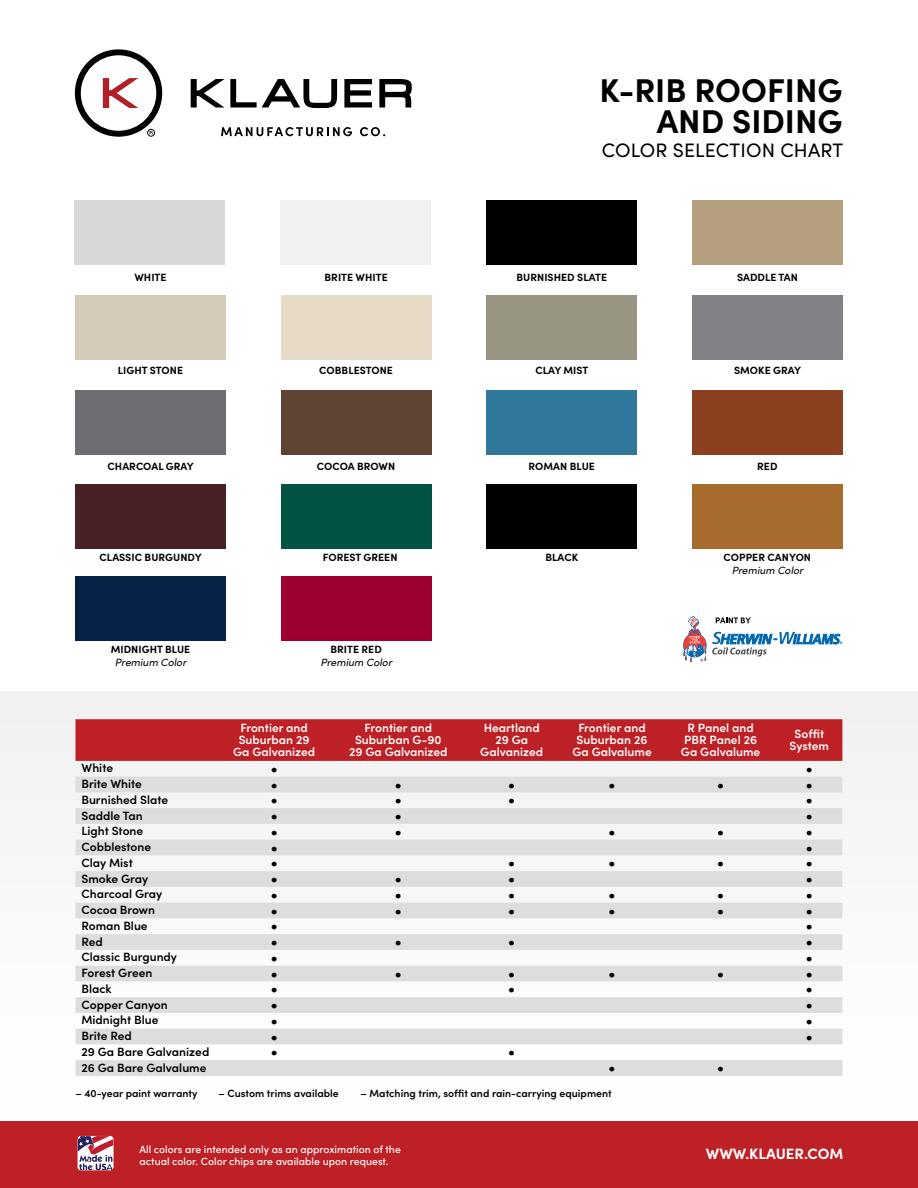
<style>
.page{position:relative;width:918px;height:1188px;background:#fff}
.page>*{position:absolute;margin:0;border:0;box-sizing:border-box;transform-origin:0 0}
.t1{font:700 33px/31.5px "Sofia Pro";color:#000;text-align:right}
.t2{font:19.5px "Sofia Pro";letter-spacing:.01em;color:#000}
.t3{font:16.5px "Sofia Pro";color:#000}
.t4{font:700 15px "Sofia Pro";color:#fff}
.t5{font:600 12px "Sofia Pro";color:#000}
.t6{font:600 12px/12px "Sofia Pro";color:#fff;text-align:center}
.t7{font:700 10.5px "Sofia Pro";letter-spacing:.005em;color:#000}
.t8{font:500 10.5px/12px "Sofia Pro";color:#fff}
.t9{font:600 10.5px "Sofia Pro";color:#000}
.t10{font:italic 10.5px "Sofia Pro";color:#000}
</style>
<div class="page">
<div style="left:0;top:691px;width:918px;height:497px;background:#f9f9f9"></div>
<div style="left:0;top:1121px;width:918px;height:67px;background:#bd2025"></div>
<div style="left:75px;top:201px;width:150px;height:64px;background:#d8d8d9"></div>
<div style="left:281px;top:201px;width:150px;height:64px;background:#f1f1f2"></div>
<div style="left:486px;top:201px;width:151px;height:64px;background:#000"></div>
<div style="left:692px;top:201px;width:150px;height:64px;background:#b49f7e"></div>
<div style="left:75px;top:295px;width:151px;height:64px;background:#d3cab7"></div>
<div style="left:281px;top:295px;width:150px;height:64px;background:#e7dac6"></div>
<div style="left:487px;top:295px;width:150px;height:64px;background:#989482"></div>
<div style="left:692px;top:295px;width:150px;height:64px;background:#808285"></div>
<div style="left:75px;top:390px;width:151px;height:65px;background:#6d6e71"></div>
<div style="left:281px;top:390px;width:150px;height:65px;background:#5f4333"></div>
<div style="left:487px;top:390px;width:150px;height:65px;background:#30779c"></div>
<div style="left:692px;top:390px;width:150px;height:65px;background:#8a3f1e"></div>
<div style="left:75px;top:484px;width:151px;height:64px;background:#482124"></div>
<div style="left:75px;top:576px;width:151px;height:65px;background:#072247"></div>
<div style="left:281px;top:484px;width:150px;height:64px;background:#005243"></div>
<div style="left:281px;top:576px;width:150px;height:65px;background:#9e0032"></div>
<div style="left:487px;top:484px;width:150px;height:64px;background:#000"></div>
<div style="left:692px;top:484px;width:150px;height:64px;background:#a86b2e"></div>
<div style="left:75px;top:719px;width:767px;height:42px;background:#bd2025"></div>
<svg style="left:75px;top:777px;width:767px;height:299px;fill:#dfe0e1"></svg>
<svg style="left:75px;top:49px;width:87px;height:88px"></svg>
<svg style="left:379px;top:79px;width:33px;height:28px"></svg>
<svg style="left:191px;top:79px;width:33px;height:29px"></svg>
<svg style="left:230px;top:79px;width:107px;height:29px"></svg>
<svg style="left:344px;top:79px;width:28px;height:29px"></svg>
<svg style="left:221px;top:127px;width:131px;height:9px"></svg>
<svg style="left:360px;top:127px;width:25px;height:9px"></svg>
<svg style="left:683px;top:616px;width:159px;height:46px"></svg>
<svg style="left:78px;top:1136px;width:36px;height:34px"></svg>
<h1 class="t1" style="left:599px;top:72px;width:245px">K-RIB ROOFING<br>AND SIDING</h1>
<h2 class="t2" style="left:602px;top:136px;width:243px">COLOR SELECTION CHART</h2>
<p class="t7" style="left:134px;top:269px;width:34px">WHITE</p>
<p class="t7" style="left:325px;top:269px;width:65px">BRITE WHITE</p>
<p class="t7" style="left:516px;top:269px;width:92px">BURNISHED SLATE</p>
<p class="t7" style="left:737px;top:269px;width:62px">SADDLE TAN</p>
<p class="t7" style="left:118px;top:362px;width:67px">LIGHT STONE</p>
<p class="t7" style="left:319px;top:362px;width:75px">COBBLESTONE</p>
<p class="t7" style="left:535px;top:362px;width:54px">CLAY MIST</p>
<p class="t7" style="left:734px;top:362px;width:69px">SMOKE GRAY</p>
<p class="t7" style="left:108px;top:458px;width:88px">CHARCOAL GRAY</p>
<p class="t7" style="left:317px;top:458px;width:80px">COCOA BROWN</p>
<p class="t7" style="left:529px;top:458px;width:68px">ROMAN BLUE</p>
<p class="t7" style="left:757px;top:458px;width:22px">RED</p>
<p class="t7" style="left:100px;top:549px;width:104px">CLASSIC BURGUNDY</p>
<p class="t7" style="left:111px;top:641px;width:81px">MIDNIGHT BLUE</p>
<p class="t10" style="left:115px;top:654px;width:73px">Premium Color</p>
<p class="t7" style="left:323px;top:549px;width:76px">FOREST GREEN</p>
<p class="t7" style="left:330px;top:641px;width:53px">BRITE RED</p>
<p class="t10" style="left:320px;top:654px;width:73px">Premium Color</p>
<p class="t7" style="left:546px;top:549px;width:34px">BLACK</p>
<p class="t7" style="left:724px;top:549px;width:89px">COPPER CANYON</p>
<p class="t10" style="left:732px;top:562px;width:73px">Premium Color</p>
<p class="t6" style="left:233px;top:721px;width:84px">Frontier and<br>Suburban 29<br>Ga Galvanized</p>
<p class="t6" style="left:349px;top:721px;width:100px">Frontier and<br>Suburban G-90<br>29 Ga Galvanized</p>
<p class="t6" style="left:480px;top:721px;width:64px">Heartland<br>29 Ga<br>Galvanized</p>
<p class="t6" style="left:572px;top:721px;width:81px">Frontier and<br>Suburban 26<br>Ga Galvalume</p>
<p class="t6" style="left:681px;top:721px;width:81px">R Panel and<br>PBR Panel 26<br>Ga Galvalume</p>
<p class="t6" style="left:790px;top:727px;width:41px">Soffit<br>System</p>
<p class="t5" style="left:82px;top:759px;width:33px">White</p>
<h3 class="t3" style="left:270px;top:756px;width:9px">•</h3>
<h3 class="t3" style="left:806px;top:756px;width:9px">•</h3>
<p class="t5" style="left:81px;top:775px;width:62px">Brite White</p>
<h3 class="t3" style="left:270px;top:772px;width:9px">•</h3>
<h3 class="t3" style="left:395px;top:772px;width:9px">•</h3>
<h3 class="t3" style="left:508px;top:772px;width:9px">•</h3>
<h3 class="t3" style="left:608px;top:772px;width:9px">•</h3>
<h3 class="t3" style="left:717px;top:772px;width:9px">•</h3>
<h3 class="t3" style="left:806px;top:772px;width:9px">•</h3>
<p class="t5" style="left:81px;top:791px;width:88px">Burnished Slate</p>
<h3 class="t3" style="left:270px;top:788px;width:9px">•</h3>
<h3 class="t3" style="left:395px;top:788px;width:9px">•</h3>
<h3 class="t3" style="left:508px;top:788px;width:9px">•</h3>
<h3 class="t3" style="left:806px;top:788px;width:9px">•</h3>
<p class="t5" style="left:81px;top:806px;width:63px">Saddle Tan</p>
<h3 class="t3" style="left:270px;top:803px;width:9px">•</h3>
<h3 class="t3" style="left:395px;top:803px;width:9px">•</h3>
<h3 class="t3" style="left:806px;top:803px;width:9px">•</h3>
<p class="t5" style="left:81px;top:822px;width:63px">Light Stone</p>
<h3 class="t3" style="left:270px;top:819px;width:9px">•</h3>
<h3 class="t3" style="left:395px;top:819px;width:9px">•</h3>
<h3 class="t3" style="left:608px;top:819px;width:9px">•</h3>
<h3 class="t3" style="left:717px;top:819px;width:9px">•</h3>
<h3 class="t3" style="left:806px;top:819px;width:9px">•</h3>
<p class="t5" style="left:81px;top:838px;width:71px">Cobblestone</p>
<h3 class="t3" style="left:270px;top:835px;width:9px">•</h3>
<h3 class="t3" style="left:806px;top:835px;width:9px">•</h3>
<p class="t5" style="left:81px;top:854px;width:53px">Clay Mist</p>
<h3 class="t3" style="left:270px;top:851px;width:9px">•</h3>
<h3 class="t3" style="left:508px;top:851px;width:9px">•</h3>
<h3 class="t3" style="left:608px;top:851px;width:9px">•</h3>
<h3 class="t3" style="left:717px;top:851px;width:9px">•</h3>
<h3 class="t3" style="left:806px;top:851px;width:9px">•</h3>
<p class="t5" style="left:81px;top:869px;width:68px">Smoke Gray</p>
<h3 class="t3" style="left:270px;top:866px;width:9px">•</h3>
<h3 class="t3" style="left:395px;top:866px;width:9px">•</h3>
<h3 class="t3" style="left:508px;top:866px;width:9px">•</h3>
<h3 class="t3" style="left:806px;top:866px;width:9px">•</h3>
<p class="t5" style="left:81px;top:885px;width:82px">Charcoal Gray</p>
<h3 class="t3" style="left:270px;top:882px;width:9px">•</h3>
<h3 class="t3" style="left:395px;top:882px;width:9px">•</h3>
<h3 class="t3" style="left:508px;top:882px;width:9px">•</h3>
<h3 class="t3" style="left:608px;top:882px;width:9px">•</h3>
<h3 class="t3" style="left:717px;top:882px;width:9px">•</h3>
<h3 class="t3" style="left:806px;top:882px;width:9px">•</h3>
<p class="t5" style="left:81px;top:901px;width:75px">Cocoa Brown</p>
<h3 class="t3" style="left:270px;top:898px;width:9px">•</h3>
<h3 class="t3" style="left:395px;top:898px;width:9px">•</h3>
<h3 class="t3" style="left:508px;top:898px;width:9px">•</h3>
<h3 class="t3" style="left:608px;top:898px;width:9px">•</h3>
<h3 class="t3" style="left:717px;top:898px;width:9px">•</h3>
<h3 class="t3" style="left:806px;top:898px;width:9px">•</h3>
<p class="t5" style="left:81px;top:917px;width:68px">Roman Blue</p>
<h3 class="t3" style="left:270px;top:914px;width:9px">•</h3>
<h3 class="t3" style="left:806px;top:914px;width:9px">•</h3>
<p class="t5" style="left:81px;top:932px;width:23px">Red</p>
<h3 class="t3" style="left:270px;top:929px;width:9px">•</h3>
<h3 class="t3" style="left:395px;top:929px;width:9px">•</h3>
<h3 class="t3" style="left:508px;top:929px;width:9px">•</h3>
<h3 class="t3" style="left:806px;top:929px;width:9px">•</h3>
<p class="t5" style="left:81px;top:948px;width:97px">Classic Burgundy</p>
<h3 class="t3" style="left:270px;top:945px;width:9px">•</h3>
<h3 class="t3" style="left:806px;top:945px;width:9px">•</h3>
<p class="t5" style="left:81px;top:964px;width:72px">Forest Green</p>
<h3 class="t3" style="left:270px;top:961px;width:9px">•</h3>
<h3 class="t3" style="left:395px;top:961px;width:9px">•</h3>
<h3 class="t3" style="left:508px;top:961px;width:9px">•</h3>
<h3 class="t3" style="left:608px;top:961px;width:9px">•</h3>
<h3 class="t3" style="left:717px;top:961px;width:9px">•</h3>
<h3 class="t3" style="left:806px;top:961px;width:9px">•</h3>
<p class="t5" style="left:81px;top:980px;width:32px">Black</p>
<h3 class="t3" style="left:270px;top:977px;width:9px">•</h3>
<h3 class="t3" style="left:508px;top:977px;width:9px">•</h3>
<h3 class="t3" style="left:806px;top:977px;width:9px">•</h3>
<p class="t5" style="left:81px;top:995px;width:88px">Copper Canyon</p>
<h3 class="t3" style="left:270px;top:992px;width:9px">•</h3>
<h3 class="t3" style="left:806px;top:992px;width:9px">•</h3>
<p class="t5" style="left:81px;top:1011px;width:79px">Midnight Blue</p>
<h3 class="t3" style="left:270px;top:1008px;width:9px">•</h3>
<h3 class="t3" style="left:806px;top:1008px;width:9px">•</h3>
<p class="t5" style="left:81px;top:1027px;width:52px">Brite Red</p>
<h3 class="t3" style="left:270px;top:1024px;width:9px">•</h3>
<h3 class="t3" style="left:806px;top:1024px;width:9px">•</h3>
<p class="t5" style="left:81px;top:1043px;width:129px">29 Ga Bare Galvanized</p>
<h3 class="t3" style="left:270px;top:1040px;width:9px">•</h3>
<h3 class="t3" style="left:508px;top:1040px;width:9px">•</h3>
<p class="t5" style="left:81px;top:1058px;width:127px">26 Ga Bare Galvalume</p>
<h3 class="t3" style="left:608px;top:1055px;width:9px">•</h3>
<h3 class="t3" style="left:717px;top:1055px;width:9px">•</h3>
<p class="t9" style="left:75px;top:1085px;width:123px">– 40-year paint warranty</p>
<p class="t9" style="left:219px;top:1085px;width:122px">– Custom trims available</p>
<p class="t9" style="left:361px;top:1085px;width:253px">– Matching trim, soffit and rain-carrying equipment</p>
<p class="t8" style="left:140px;top:1143px;width:263px">All colors are intended only as an approximation of the actual color. Color chips are available upon request.</p>
<p class="t4" style="left:706px;top:1142px;width:139px">WWW.KLAUER.COM</p>
</div>
